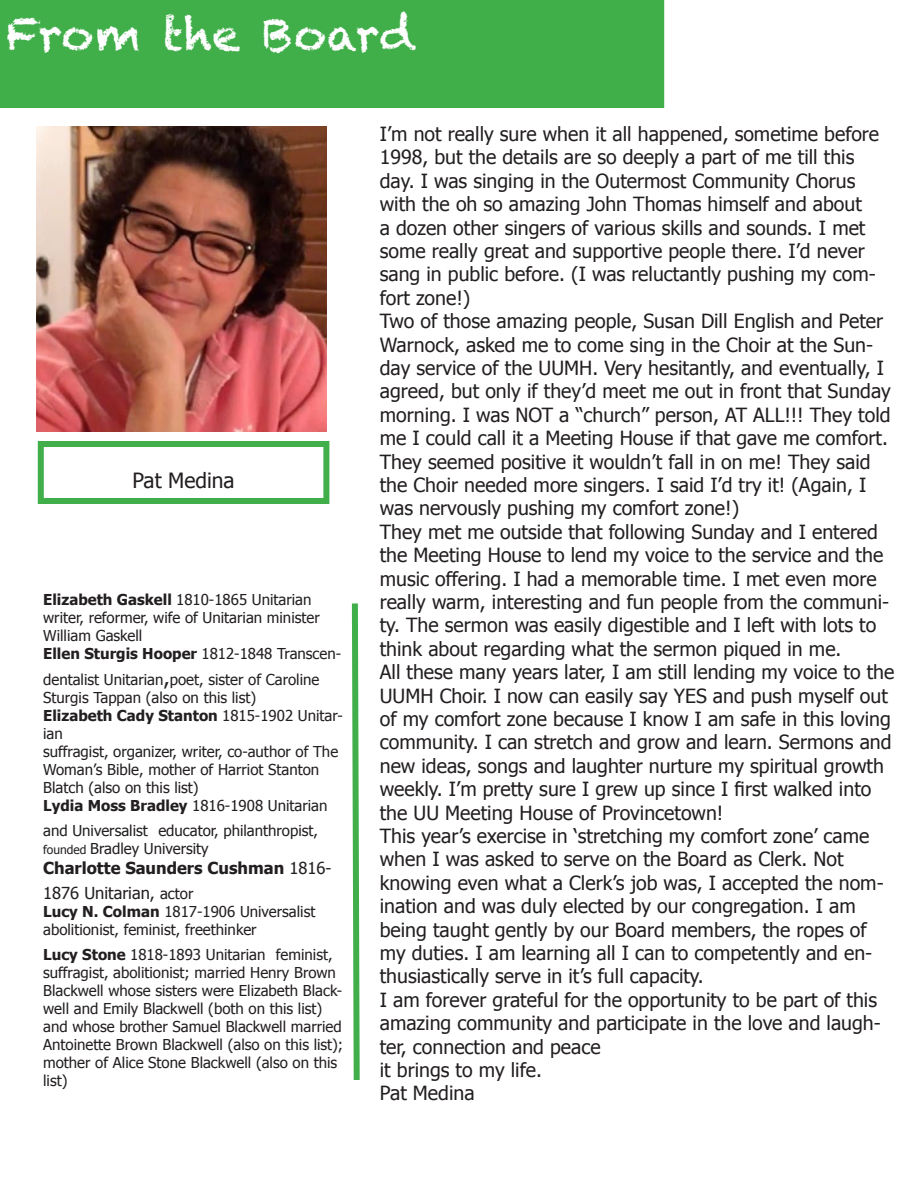
<style>
.page{position:relative;width:918px;height:1188px;background:#fff}
.page>*{position:absolute;margin:0;border:0;box-sizing:border-box;transform-origin:0 0}
.t1{font:45px "Chalkduster";letter-spacing:.005em;color:#fff}
.t2{font:21px "Tahoma";color:#231f20}
.t3{font:19.5px/23.4px "Tahoma";color:#231f20}
.t4{font:700 16.5px/25.2px "Tahoma";color:#231f20}
.t5{font:15px/18px "Tahoma";color:#231f20}
.t6{font:700 15px/18px "Tahoma";color:#231f20}
.s1{font-weight:700}
.s2{font-size:21px}
.s3{font-weight:400}
.s4{font-size:12px}
.s5{font-weight:400;font-size:15px}
</style>
<div class="page">
<div style="left:3px;top:3px;width:658px;height:102px;background:#40ae49"></div>
<div style="left:0;top:0;width:664px;height:108px;border:6px solid #40ae49"></div>
<svg style="left:351px;top:603px;width:9px;height:477px"></svg>
<img style="left:36px;top:126px;width:290px;height:306px">
<div style="left:38px;top:441px;width:291px;height:63px;border:6px solid #40ae49"></div>
<p class="t1" style="left:6px;top:8px;width:411px">From the Board</p>
<p class="t2" style="left:133px;top:467px;width:104px">Pat Medina</p>
<p class="t5" style="left:43px;top:590px;width:270px"><span class="s1">Elizabeth Gaskell</span> 1810-1865 Unitarian</p>
<p class="t5" style="left:43px;top:608px;width:278px">writer, reformer, wife of Unitarian minister<br>William Gaskell</p>
<p class="t5" style="left:43px;top:641px;width:300px;line-height:25.2px"><span class="s1">Ellen Sturgis Hooper</span> 1812-1848 Transcen&shy;dentalist Unitarian<span class="s2">,</span>poet, sister of Caroline</p>
<p class="t5" style="left:43px;top:688px;width:214px">Sturgis Tappan (also on this list)</p>
<p class="t6" style="left:43px;top:705px;width:301px">Elizabeth Cady Stanton <span class="s3">1815-1902 Unitar&shy;ian</span></p>
<p class="t5" style="left:43px;top:742px;width:297px">suffragist, organizer, writer, co-author of The<br>Woman’s Bible, mother of Harriot Stanton<br>Blatch (also on this list)</p>
<p class="t5" style="left:43px;top:792px;width:286px;line-height:25.2px"><span class="s1">Lydia Moss Bradley</span> 1816-1908 Unitarian and Universalist educator, philanthropist,</p>
<p class="t5" style="left:43px;top:839px;width:167px"><span class="s4">founded</span> Bradley University</p>
<p class="t4" style="left:43px;top:854px;width:290px">Charlotte Saunders Cushman <span class="s3">1816-<br>1876 Unitarian,</span> <span class="s5">actor</span></p>
<p class="t5" style="left:43px;top:902px;width:274px"><span class="s1">Lucy N. Colman</span> 1817-1906 Universalist</p>
<p class="t5" style="left:43px;top:920px;width:215px">abolitionist, feminist, freethinker</p>
<p class="t5" style="left:43px;top:945px;width:302px"><span class="s1">Lucy Stone</span> 1818-1893 Unitarian feminist, suffragist, abolitionist; married Henry Brown Blackwell whose sisters were Elizabeth Black&shy;well and Emily Blackwell (both on this list) and whose brother Samuel Blackwell married Antoinette Brown Blackwell (also on this list); mother of Alice Stone Blackwell (also on this list)</p>
<p class="t3" style="left:380px;top:121px;width:501px">I’m not really sure when it all happened, sometime before 1998, but the details are so deeply a part of me till this day. I was singing in the Outermost Community Chorus with the oh so amazing John Thomas himself and about<br>a dozen other singers of various skills and sounds. I met some really great and supportive people there. I’d never sang in public before. (I was reluctantly pushing my com&shy;fort zone!)</p>
<p class="t3" style="left:380px;top:308px;width:513px">Two of those amazing people, Susan Dill English and Peter Warnock, asked me to come sing in the Choir at the Sun&shy;day service of the UUMH. Very hesitantly, and eventually, I agreed, but only if they’d meet me out in front that Sunday morning. I was NOT a “church” person, AT ALL!!! They told me I could call it a Meeting House if that gave me comfort.<br>They seemed positive it wouldn’t fall in on me! They said the Choir needed more singers. I said I’d try it! (Again, I was nervously pushing my comfort zone!)</p>
<p class="t3" style="left:380px;top:519px;width:511px">They met me outside that following Sunday and I entered the Meeting House to lend my voice to the service and the music offering. I had a memorable time. I met even more really warm, interesting and fun people from the communi&shy;ty. The sermon was easily digestible and I left with lots to think about regarding what the sermon piqued in me.</p>
<p class="t3" style="left:380px;top:659px;width:516px">All these many years later, I am still lending my voice to the UUMH Choir. I now can easily say YES and push myself out of my comfort zone because I know I am safe in this loving community. I can stretch and grow and learn. Sermons and new ideas, songs and laughter nurture my spiritual growth weekly. I’m pretty sure I grew up since I first walked into the UU Meeting House of Provincetown!</p>
<p class="t3" style="left:380px;top:823px;width:505px">This year’s exercise in ‘stretching my comfort zone’ came when I was asked to serve on the Board as Clerk. Not knowing even what a Clerk’s job was, I accepted the nom&shy;ination and was duly elected by our congregation. I am being taught gently by our Board members, the ropes of my duties. I am learning all I can to competently and en&shy;thusiastically serve in it’s full capacity.</p>
<p class="t3" style="left:380px;top:987px;width:503px">I am forever grateful for the opportunity to be part of this amazing community and participate in the love and laugh&shy;ter, connection and peace</p>
<p class="t3" style="left:380px;top:1057px;width:164px">it brings to my life.</p>
<p class="t3" style="left:380px;top:1081px;width:96px">Pat Medina</p>
</div>
